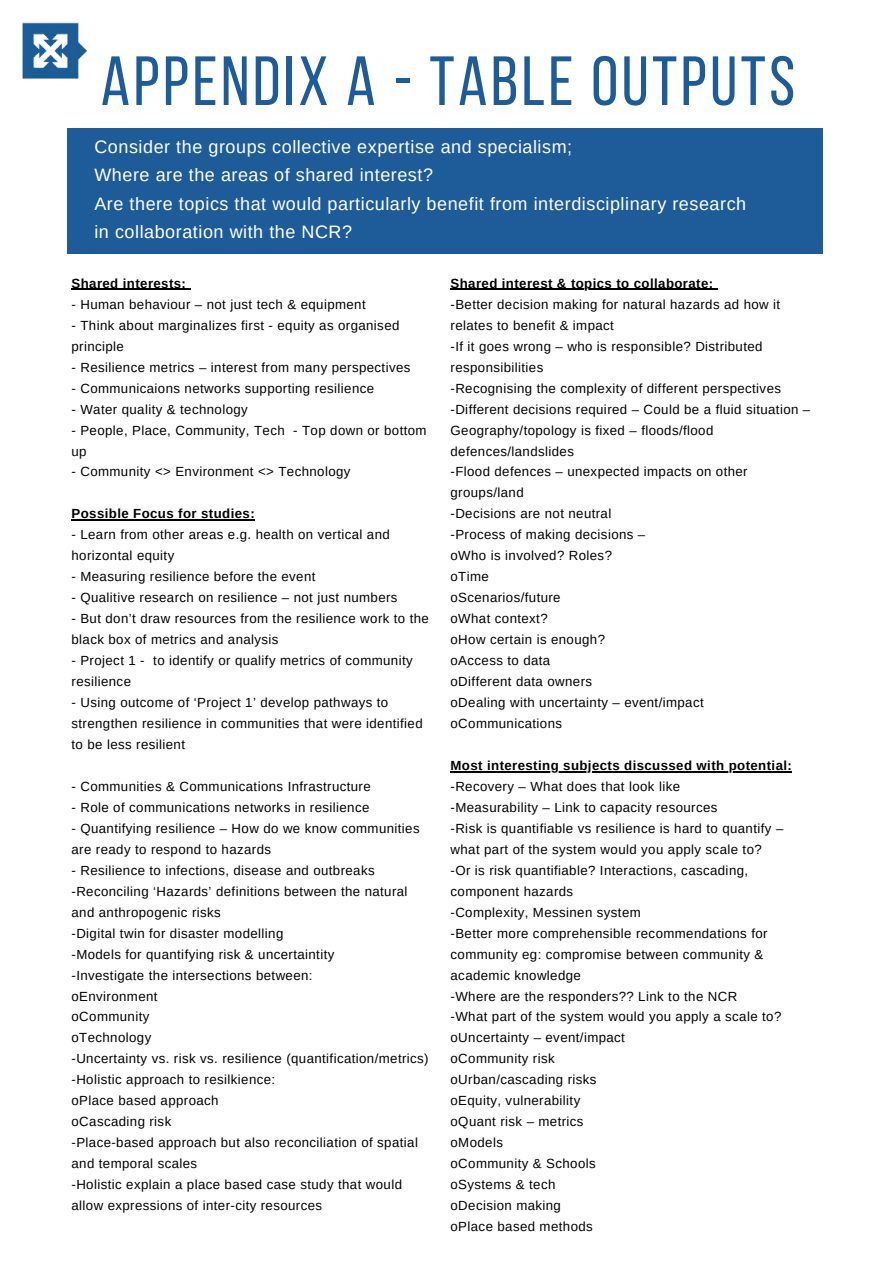
<style>
.page{position:relative;width:893px;height:1264px;background:#fff}
.page>*{position:absolute;margin:0;border:0;box-sizing:border-box;transform-origin:0 0}
.t1{font:69.45px "Bebas Neue";letter-spacing:.05em;color:#1d5c98}
.t2{font:18px/28px "Arimo";letter-spacing:.03em;color:#fff}
.t3{font:13.2px/21px "Arimo";letter-spacing:.03em;color:#000}
.t4{font:700 13.2px "Arimo";letter-spacing:.03em;color:#000}
</style>
<div class="page">
<div style="left:67px;top:128px;width:755px;height:125px;background:#1d5c98"></div>
<img style="left:22px;top:22px;width:66px;height:57px">
<hr style="left:71px;top:289px;width:115px;height:1px;background:#000">
<hr style="left:71px;top:519px;width:184px;height:1px;background:#000">
<hr style="left:450px;top:289px;width:263px;height:1px;background:#000">
<hr style="left:450px;top:771px;width:342px;height:1px;background:#000">
<p class="t1" style="left:101px;top:53px;width:695px">APPENDIX A - TABLE OUTPUTS</p>
<p class="t2" style="left:94px;top:133px;width:479px">Consider the groups collective expertise and specialism;</p>
<p class="t2" style="left:94px;top:161px;width:340px">Where are the areas of shared interest?</p>
<p class="t2" style="left:94px;top:189px;width:653px">Are there topics that would particularly benefit from interdisciplinary research in collaboration with the NCR?</p>
<p class="t4" style="left:71px;top:276px;width:116px">Shared interests:</p>
<p class="t3" style="left:71px;top:294px;width:296px">- Human behaviour – not just tech &amp; equipment</p>
<p class="t3" style="left:71px;top:315px;width:329px">- Think about marginalizes first - equity as organised principle</p>
<p class="t3" style="left:71px;top:356px;width:340px">- Resilience metrics – interest from many perspectives</p>
<p class="t3" style="left:71px;top:377px;width:304px">- Communicaions networks supporting resilience</p>
<p class="t3" style="left:71px;top:398px;width:178px">- Water quality &amp; technology</p>
<p class="t3" style="left:71px;top:419px;width:356px">- People, Place, Community, Tech - Top down or bottom up</p>
<p class="t3" style="left:71px;top:461px;width:280px">- Community &lt;&gt; Environment &lt;&gt; Technology</p>
<p class="t4" style="left:71px;top:506px;width:185px">Possible Focus for studies:</p>
<p class="t3" style="left:71px;top:524px;width:320px">- Learn from other areas e.g. health on vertical and horizontal equity</p>
<p class="t3" style="left:71px;top:566px;width:245px">- Measuring resilience before the event</p>
<p class="t3" style="left:71px;top:587px;width:327px">- Qualitive research on resilience – not just numbers</p>
<p class="t3" style="left:71px;top:608px;width:359px">- But don’t draw resources from the resilience work to the black box of metrics and analysis</p>
<p class="t3" style="left:71px;top:650px;width:343px">- Project 1 - to identify or qualify metrics of community resilience</p>
<p class="t3" style="left:71px;top:692px;width:352px">- Using outcome of ‘Project 1’ develop pathways to strengthen resilience in communities that were identified to be less resilient</p>
<p class="t3" style="left:71px;top:775px;width:301px">- Communities &amp; Communications Infrastructure</p>
<p class="t3" style="left:71px;top:796px;width:299px">- Role of communications networks in resilience</p>
<p class="t3" style="left:71px;top:817px;width:349px">- Quantifying resilience – How do we know communities are ready to respond to hazards</p>
<p class="t3" style="left:71px;top:859px;width:304px">- Resilience to infections, disease and outbreaks</p>
<p class="t3" style="left:71px;top:880px;width:337px">-Reconciling ‘Hazards’ definitions between the natural and anthropogenic risks</p>
<p class="t3" style="left:71px;top:922px;width:213px">-Digital twin for disaster modelling</p>
<p class="t3" style="left:71px;top:943px;width:264px">-Models for quantifying risk &amp; uncertaintity</p>
<p class="t3" style="left:71px;top:964px;width:242px">-Investigate the intersections between:</p>
<p class="t3" style="left:71px;top:985px;width:87px">oEnvironment</p>
<p class="t3" style="left:71px;top:1006px;width:79px">oCommunity</p>
<p class="t3" style="left:71px;top:1027px;width:81px">oTechnology</p>
<p class="t3" style="left:71px;top:1048px;width:358px">-Uncertainty vs. risk vs. resilience (quantification/metrics)</p>
<p class="t3" style="left:71px;top:1069px;width:205px">-Holistic approach to resilkience:</p>
<p class="t3" style="left:71px;top:1090px;width:148px">oPlace based approach</p>
<p class="t3" style="left:71px;top:1111px;width:101px">oCascading risk</p>
<p class="t3" style="left:71px;top:1132px;width:348px">-Place-based approach but also reconciliation of spatial and temporal scales</p>
<p class="t3" style="left:71px;top:1173px;width:332px">-Holistic explain a place based case study that would allow expressions of inter-city resources</p>
<p class="t4" style="left:450px;top:276px;width:264px">Shared interest &amp; topics to collaborate:</p>
<p class="t3" style="left:450px;top:294px;width:331px">-Better decision making for natural hazards ad how it relates to benefit &amp; impact</p>
<p class="t3" style="left:450px;top:335px;width:313px">-If it goes wrong – who is responsible? Distributed responsibilities</p>
<p class="t3" style="left:450px;top:377px;width:332px">-Recognising the complexity of different perspectives</p>
<p class="t3" style="left:450px;top:398px;width:361px">-Different decisions required – Could be a fluid situation –<br>Geography/topology is fixed – floods/flood defences/landslides</p>
<p class="t3" style="left:450px;top:461px;width:298px">-Flood defences – unexpected impacts on other groups/land</p>
<p class="t3" style="left:450px;top:503px;width:162px">-Decisions are not neutral</p>
<p class="t3" style="left:450px;top:524px;width:196px">-Process of making decisions –</p>
<p class="t3" style="left:450px;top:545px;width:163px">oWho is involved? Roles?</p>
<p class="t3" style="left:450px;top:566px;width:40px">oTime</p>
<p class="t3" style="left:450px;top:587px;width:112px">oScenarios/future</p>
<p class="t3" style="left:450px;top:608px;width:99px">oWhat context?</p>
<p class="t3" style="left:450px;top:629px;width:156px">oHow certain is enough?</p>
<p class="t3" style="left:450px;top:650px;width:101px">oAccess to data</p>
<p class="t3" style="left:450px;top:671px;width:143px">oDifferent data owners</p>
<p class="t3" style="left:450px;top:692px;width:255px">oDealing with uncertainty – event/impact</p>
<p class="t3" style="left:450px;top:713px;width:113px">oCommunications</p>
<p class="t4" style="left:450px;top:758px;width:343px">Most interesting subjects discussed with potential:</p>
<p class="t3" style="left:450px;top:775px;width:231px">-Recovery – What does that look like</p>
<p class="t3" style="left:450px;top:796px;width:268px">-Measurability – Link to capacity resources</p>
<p class="t3" style="left:450px;top:817px;width:334px">-Risk is quantifiable vs resilience is hard to quantify – what part of the system would you apply scale to?</p>
<p class="t3" style="left:450px;top:859px;width:299px">-Or is risk quantifiable? Interactions, cascading, component hazards</p>
<p class="t3" style="left:450px;top:901px;width:192px">-Complexity, Messinen system</p>
<p class="t3" style="left:450px;top:922px;width:318px">-Better more comprehensible recommendations for community eg: compromise between community &amp; academic knowledge</p>
<p class="t3" style="left:450px;top:985px;width:288px">-Where are the responders?? Link to the NCR</p>
<p class="t3" style="left:450px;top:1006px;width:332px">-What part of the system would you apply a scale to?</p>
<p class="t3" style="left:450px;top:1027px;width:176px">oUncertainty – event/impact</p>
<p class="t3" style="left:450px;top:1048px;width:106px">oCommunity risk</p>
<p class="t3" style="left:450px;top:1069px;width:147px">oUrban/cascading risks</p>
<p class="t3" style="left:450px;top:1090px;width:131px">oEquity, vulnerability</p>
<p class="t3" style="left:450px;top:1111px;width:134px">oQuant risk – metrics</p>
<p class="t3" style="left:450px;top:1132px;width:54px">oModels</p>
<p class="t3" style="left:450px;top:1153px;width:147px">oCommunity &amp; Schools</p>
<p class="t3" style="left:450px;top:1173px;width:106px">oSystems &amp; tech</p>
<p class="t3" style="left:450px;top:1194px;width:112px">oDecision making</p>
<p class="t3" style="left:450px;top:1215px;width:144px">oPlace based methods</p>
</div>
